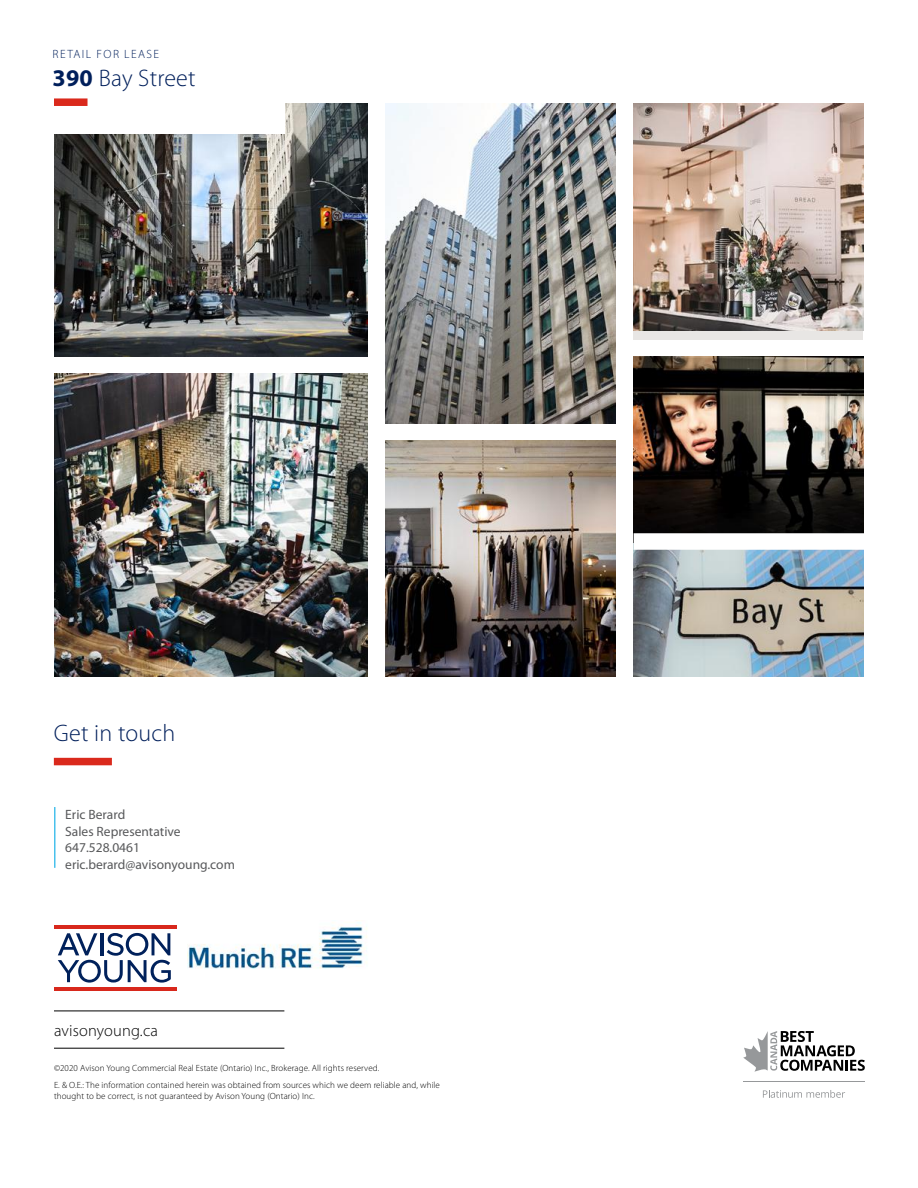
<style>
.page{position:relative;width:918px;height:1188px;background:#fff}
.page>*{position:absolute;margin:0;border:0;box-sizing:border-box;transform-origin:0 0}
.t1{font:300 24px "Myriad Pro";letter-spacing:.01em;color:#001f5b}
.t2{font:300 16.5px "Myriad Pro";letter-spacing:.01em;color:#000}
.t3{font:13.5px/16.5px "Myriad Pro";color:#58595b}
.t4{font:300 12px "Myriad Pro";letter-spacing:.12em;color:#001f5b}
.t5{font:300 9px/16.6px "Myriad Pro";letter-spacing:.01em;color:#000}
.s1{font-weight:700}
</style>
<div class="page">
<img style="left:54px;top:104px;width:313px;height:252px">
<img style="left:385px;top:104px;width:231px;height:319px">
<div style="left:634px;top:104px;width:229px;height:235px;background:#e8e6e4"></div>
<img style="left:634px;top:104px;width:229px;height:227px">
<img style="left:54px;top:374px;width:313px;height:302px">
<img style="left:385px;top:441px;width:231px;height:235px">
<img style="left:634px;top:550px;width:230px;height:126px">
<hr style="left:54px;top:807px;width:2px;height:61px;background:#48c1ec">
<svg style="left:743px;top:1032px;width:122px;height:40px"></svg>
<svg style="left:763px;top:1090px;width:82px;height:8px"></svg>
<hr style="left:743px;top:1081px;width:122px;height:1px;background:#96989a">
<div style="left:54px;top:758px;width:58px;height:7px;background:#da291c"></div>
<div style="left:0;top:0;width:284px;height:134px;background:#fff"></div>
<img style="left:634px;top:356px;width:230px;height:177px">
<hr style="left:54px;top:925px;width:122px;height:4px;background:#d8281c">
<hr style="left:54px;top:987px;width:122px;height:3px;background:#d8281c">
<svg style="left:58px;top:933px;width:113px;height:50px"></svg>
<hr style="left:54px;top:1011px;width:230px;height:1px;background:#000">
<hr style="left:54px;top:1048px;width:230px;height:1px;background:#000">
<div style="left:54px;top:98px;width:34px;height:8px;background:#da291c"></div>
<img style="left:188px;top:920px;width:179px;height:49px">
<h3 class="t4" style="left:53px;top:47px;width:108px">RETAIL FOR LEASE</h3>
<h1 class="t1" style="left:52px;top:63px;width:145px"><span class="s1">390</span> Bay Street</h1>
<h1 class="t1" style="left:54px;top:719px;width:123px">Get in touch</h1>
<h3 class="t3" style="left:65px;top:806px;width:171px">Eric Berard<br>Sales Representative<br>647.528.0461 eric.berard@avisonyoung.com</h3>
<h2 class="t2" style="left:54px;top:1021px;width:106px">avisonyoung.ca</h2>
<p class="t5" style="left:54px;top:1060px;width:388px">©2020 Avison Young Commercial Real Estate (Ontario) Inc., Brokerage. All rights reserved.<br>E. &amp; O.E.: The information contained herein was obtained from sources which we deem reliable and, while</p>
<p class="t5" style="left:54px;top:1087px;width:262px">thought to be correct, is not guaranteed by Avison Young (Ontario) Inc.</p>
</div>
